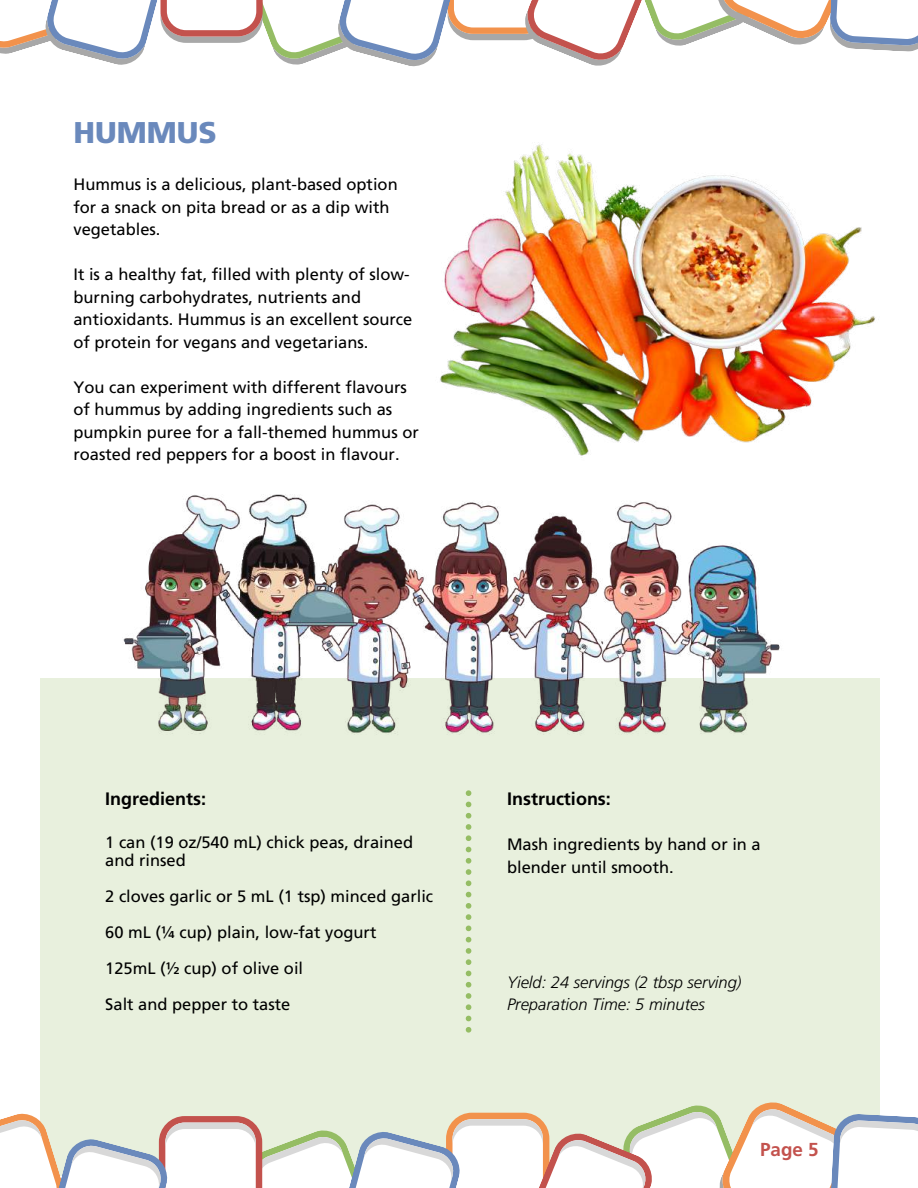
<style>
.page{position:relative;width:918px;height:1188px;background:#fff}
.page>*{position:absolute;margin:0;border:0;box-sizing:border-box;transform-origin:0 0}
.t1{font:900 30px "Frutiger LT Std";color:#6a89bc}
.t2{font:700 18.75px "Frutiger LT Std";color:#c3524d}
.t3{font:700 18px "Frutiger LT Std";color:#000}
.t4{font:16.5px/22.5px "Frutiger LT Std";color:#000}
.t5{font:italic 300 16.5px/22.5px "Frutiger LT Std";color:#000}
</style>
<div class="page">
<div style="left:41px;top:678px;width:839px;height:497px;background:#e8f0dd"></div>
<svg style="left:0;top:1094px;width:918px;height:94px"></svg>
<svg style="left:0;top:0;width:918px;height:67px"></svg>
<img style="left:440px;top:144px;width:435px;height:312px">
<img style="left:123px;top:494px;width:657px;height:241px">
<svg style="left:466px;top:790px;width:5px;height:243px"></svg>
<h1 class="t1" style="left:73px;top:120px;width:145px">HUMMUS</h1>
<p class="t4" style="left:73px;top:175px;width:326px">Hummus is a delicious, plant-based option for a snack on pita bread or as a dip with vegetables.</p>
<p class="t4" style="left:73px;top:265px;width:341px">It is a healthy fat, filled with plenty of slow&shy;burning carbohydrates, nutrients and antioxidants. Hummus is an excellent source of protein for vegans and vegetarians.</p>
<p class="t4" style="left:73px;top:377px;width:347px">You can experiment with different flavours of hummus by adding ingredients such as pumpkin puree for a fall-themed hummus or roasted red peppers for a boost in flavour.</p>
<p class="t3" style="left:105px;top:792px;width:103px">Ingredients:</p>
<p class="t4" style="left:105px;top:835px;width:309px;line-height:18px">1 can (19 oz/540 mL) chick peas, drained and rinsed</p>
<p class="t4" style="left:105px;top:880px;width:330px;line-height:36px">2 cloves garlic or 5 mL (1 tsp) minced garlic<br>60 mL (¼ cup) plain, low-fat yogurt<br>125mL (½ cup) of olive oil<br>Salt and pepper to taste</p>
<p class="t3" style="left:507px;top:792px;width:105px">Instructions:</p>
<p class="t4" style="left:507px;top:835px;width:255px">Mash ingredients by hand or in a blender until smooth.</p>
<p class="t5" style="left:507px;top:972px;width:236px">Yield: 24 servings (2 tbsp serving)<br>Preparation Time: 5 minutes</p>
<p class="t2" style="left:760px;top:1142px;width:60px">Page 5</p>
</div>
